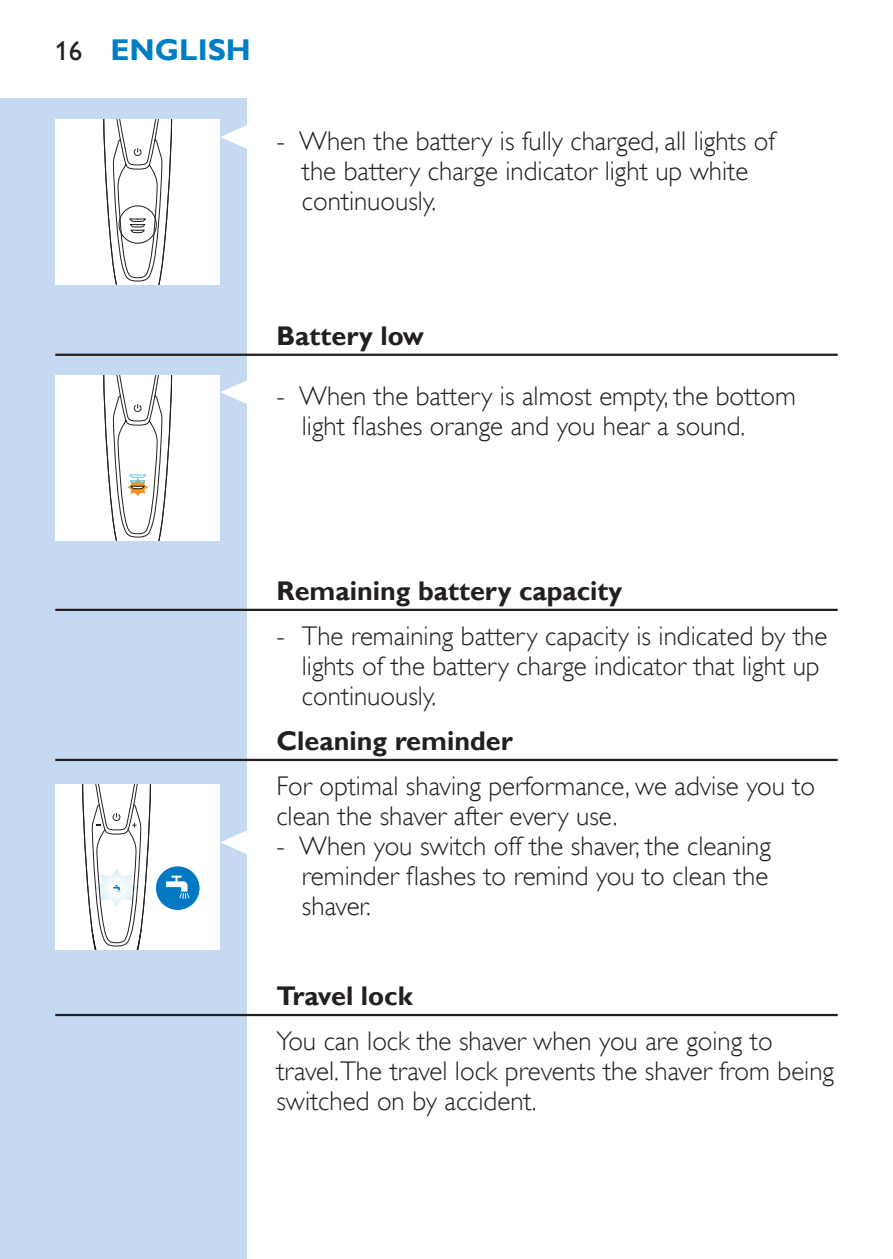
<style>
.page{position:relative;width:893px;height:1259px;background:#fff}
.page>*{position:absolute;margin:0;border:0;box-sizing:border-box;transform-origin:0 0}
.t1{font:700 30px "Gill Sans Alt One WGL";color:#007ec4}
.t2{font:27px/30px "Gill Sans Alt One WGL Light";color:#231f20}
.t3{font:700 27px "Gill Sans Alt One WGL";color:#231f20}
.s1{font-weight:400;font-size:27px;color:#231f20}
</style>
<div class="page">
<hr style="left:892px;top:98px;width:1px;height:1161px;background:#c5daf0">
<div style="left:0;top:98px;width:247px;height:1161px;background:#c5daf0"></div>
<hr style="left:55px;top:354px;width:783px;height:2px;background:#231f20">
<hr style="left:55px;top:609px;width:783px;height:2px;background:#231f20">
<hr style="left:55px;top:759px;width:783px;height:2px;background:#231f20">
<hr style="left:55px;top:1014px;width:783px;height:2px;background:#231f20">
<svg style="left:221px;top:125px;width:26px;height:24px"></svg>
<div style="left:55px;top:119px;width:165px;height:165px;background:#fff"></div>
<svg style="left:103px;top:119px;width:70px;height:165px"></svg>
<svg style="left:220px;top:380px;width:27px;height:24px"></svg>
<div style="left:55px;top:375px;width:165px;height:165px;background:#fff"></div>
<svg style="left:103px;top:375px;width:70px;height:165px"></svg>
<svg style="left:220px;top:830px;width:27px;height:24px"></svg>
<div style="left:55px;top:784px;width:165px;height:165px;background:#fff"></div>
<div style="left:155px;top:866px;width:45px;height:44px;background:#0079c2;border-radius:50%"></div>
<svg style="left:82px;top:784px;width:107px;height:165px"></svg>
<p class="t1" style="left:55px;top:29px;width:197px"><span class="s1">16</span> ENGLISH</p>
<p class="t2" style="left:302px;top:126px;width:474px;text-indent:-26px">- When the battery is fully charged, all lights of the battery charge indicator light up white continuously.</p>
<p class="t3" style="left:276px;top:317px;width:149px">Battery low</p>
<p class="t2" style="left:302px;top:381px;width:495px;text-indent:-26px">- When the battery is almost empty, the bottom light flashes orange and you hear a sound.</p>
<p class="t3" style="left:276px;top:572px;width:347px">Remaining battery capacity</p>
<p class="t2" style="left:302px;top:621px;width:527px;text-indent:-26px">- The remaining battery capacity is indicated by the lights of the battery charge indicator that light up continuously.</p>
<p class="t3" style="left:276px;top:722px;width:238px">Cleaning reminder</p>
<p class="t2" style="left:276px;top:771px;width:540px">For optimal shaving performance, we advise you to clean the shaver after every use.</p>
<p class="t2" style="left:302px;top:831px;width:471px;text-align:justify;text-indent:-26px">- When you switch off the shaver, the cleaning reminder flashes to remind you to clean the shaver.</p>
<p class="t3" style="left:276px;top:977px;width:138px">Travel lock</p>
<p class="t2" style="left:276px;top:1026px;width:559px">You can lock the shaver when you are going to travel.The travel lock prevents the shaver from being switched on by accident.</p>
</div>
